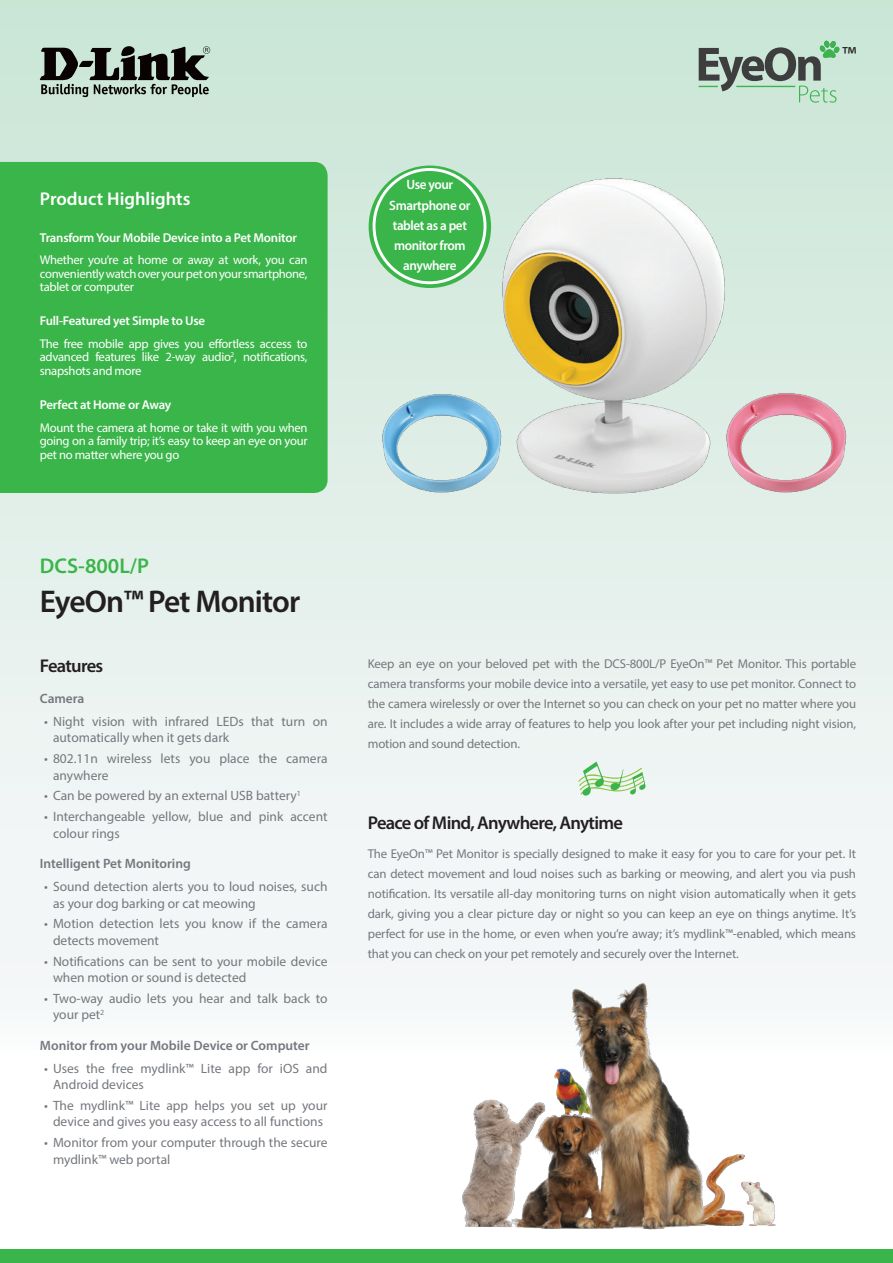
<style>
.page{position:relative;width:893px;height:1263px;background:#fff}
.page>*{position:absolute;margin:0;border:0;box-sizing:border-box;transform-origin:0 0}
.t1{font:600 31.5px "Myriad Pro";letter-spacing:-.025em;color:#231f20}
.t2{font:23.55px "Myriad Pro";color:#231f20}
.t3{font:600 21.3px "Myriad Pro";color:#3ab54a}
.t4{font:600 18.6px "Myriad Pro";letter-spacing:-.04em;color:#231f20}
.t5{font:600 18.6px "Myriad Pro";color:#fff}
.t6{font:600 13.65px/20.1px "Myriad Pro";letter-spacing:-.03em;color:#fff;text-align:center}
.t7{font:13.5px/16.5px "Myriad Pro";color:#74787d}
.t8{font:600 13.5px "Myriad Pro";color:#74787d}
.t9{font:12.9px/20px "Myriad Pro";letter-spacing:-.01em;color:#74787d;text-align:justify}
.t10{font:600 12.9px "Myriad Pro";letter-spacing:-.015em;color:#fff}
.t11{font:12.6px/13.5px "Myriad Pro";letter-spacing:-.025em;color:#fff;text-align:justify}
</style>
<div class="page">
<div style="left:0;top:0;width:893px;height:1050px;background:linear-gradient(to bottom,#c9e5d5,#fbf9fd)"></div>
<div style="left:0;top:1249px;width:893px;height:14px;background:#3ab54a"></div>
<div style="left:0;top:162px;width:328px;height:331px;background:#3ab54a"></div>
<svg style="left:40px;top:46px;width:170px;height:51px"></svg>
<svg style="left:578px;top:761px;width:68px;height:35px"></svg>
<svg style="left:699px;top:41px;width:140px;height:62px"></svg>
<hr style="left:736px;top:86px;width:59px;height:1px;background:#3ab54a">
<svg style="left:369px;top:166px;width:122px;height:122px"></svg>
<div style="left:374px;top:169px;width:111px;height:114px;background:#3ab54a;border-radius:50%"></div>
<div style="left:373px;top:168px;width:113px;height:116px;border:3px solid #fff;border-radius:50%"></div>
<img style="left:445px;top:966px;width:339px;height:264px">
<img style="left:476px;top:150px;width:276px;height:368px">
<img style="left:372px;top:383px;width:140px;height:119px">
<img style="left:715px;top:383px;width:141px;height:119px">
<h2 class="t2" style="left:842px;top:41px;width:16px">™</h2>
<h3 class="t5" style="left:40px;top:187px;width:152px">Product Highlights</h3>
<p class="t10" style="left:40px;top:229px;width:259px">Transform Your Mobile Device into a Pet Monitor</p>
<p class="t11" style="left:40px;top:253px;width:269px">Whether you’re at home or away at work, you can conveniently watch over your pet on your smartphone, tablet or computer</p>
<p class="t10" style="left:40px;top:313px;width:167px">Full-Featured yet Simple to Use</p>
<p class="t11" style="left:40px;top:337px;width:269px">The free mobile app gives you effortless access to advanced features like 2-way audio<sup>2</sup>, notifications, snapshots and more</p>
<p class="t10" style="left:40px;top:397px;width:133px">Perfect at Home or Away</p>
<p class="t11" style="left:40px;top:421px;width:269px">Mount the camera at home or take it with you when going on a family trip; it’s easy to keep an eye on your pet no matter where you go</p>
<h3 class="t3" style="left:40px;top:552px;width:111px">DCS-800L/P</h3>
<h1 class="t1" style="left:40px;top:582px;width:262px">EyeOn™ Pet Monitor</h1>
<h3 class="t4" style="left:40px;top:654px;width:65px">Features</h3>
<p class="t8" style="left:40px;top:690px;width:46px">Camera</p>
<p class="t7" style="left:53px;top:713px;width:276px;text-indent:-9px">• Night vision with infrared LEDs that turn on automatically when it gets dark</p>
<p class="t7" style="left:53px;top:750px;width:276px;text-indent:-9px">• 802.11n wireless lets you place the camera anywhere</p>
<p class="t7" style="left:44px;top:787px;width:258px">• Can be powered by an external USB battery<sup>1</sup></p>
<p class="t7" style="left:53px;top:808px;width:276px;text-indent:-9px">• Interchangeable yellow, blue and pink accent colour rings</p>
<p class="t8" style="left:40px;top:855px;width:152px">Intelligent Pet Monitoring</p>
<p class="t7" style="left:53px;top:878px;width:276px;text-indent:-9px">• Sound detection alerts you to loud noises, such as your dog barking or cat meowing</p>
<p class="t7" style="left:53px;top:915px;width:276px;text-indent:-9px">• Motion detection lets you know if the camera detects movement</p>
<p class="t7" style="left:53px;top:952px;width:276px;text-indent:-9px">• Notifications can be sent to your mobile device when motion or sound is detected</p>
<p class="t7" style="left:53px;top:990px;width:276px;text-indent:-9px">• Two-way audio lets you hear and talk back to your pet<sup>2</sup></p>
<p class="t8" style="left:40px;top:1037px;width:271px">Monitor from your Mobile Device or Computer</p>
<p class="t7" style="left:53px;top:1060px;width:276px;text-indent:-9px">• Uses the free mydlink™ Lite app for iOS and<br>Android devices</p>
<p class="t7" style="left:44px;top:1097px;width:285px;text-align:center">• The mydlink™ Lite app helps you set up your device and gives you easy access to all functions</p>
<p class="t7" style="left:53px;top:1134px;width:276px;text-indent:-9px">• Monitor from your computer through the secure mydlink™ web portal</p>
<p class="t6" style="left:389px;top:174px;width:83px">Use your<br>Smartphone or tablet as a pet monitor from anywhere</p>
<p class="t9" style="left:368px;top:654px;width:490px">Keep an eye on your beloved pet with the DCS-800L/P EyeOn™ Pet Monitor. This portable camera transforms your mobile device into a versatile, yet easy to use pet monitor. Connect to the camera wirelessly or over the Internet so you can check on your pet no matter where you are. It includes a wide array of features to help you look after your pet including night vision, motion and sound detection.</p>
<h3 class="t4" style="left:368px;top:811px;width:257px">Peace of Mind, Anywhere, Anytime</h3>
<p class="t9" style="left:368px;top:843px;width:490px">The EyeOn™ Pet Monitor is specially designed to make it easy for you to care for your pet. It can detect movement and loud noises such as barking or meowing, and alert you via push notification. Its versatile all-day monitoring turns on night vision automatically when it gets dark, giving you a clear picture day or night so you can keep an eye on things anytime. It’s perfect for use in the home, or even when you’re away; it’s mydlink™-enabled, which means that you can check on your pet remotely and securely over the Internet.</p>
</div>
